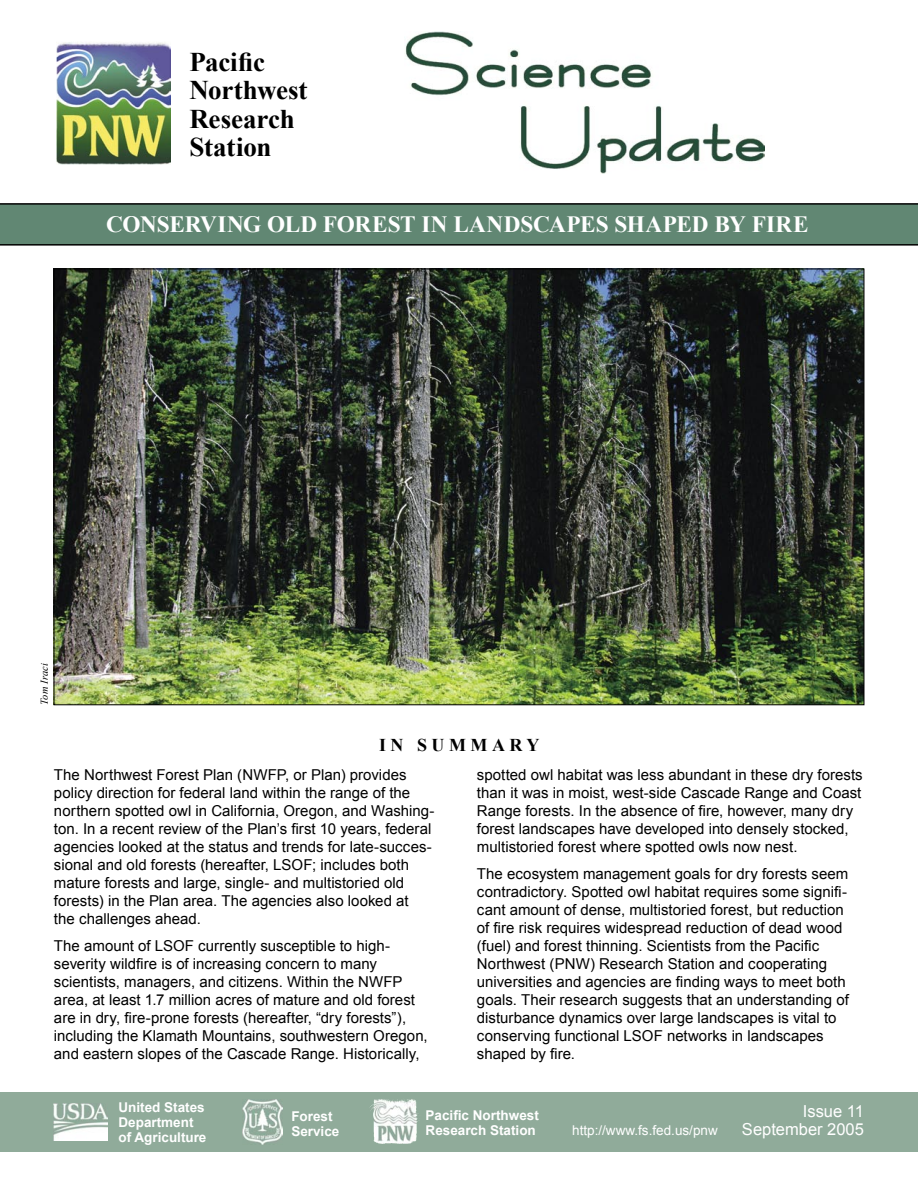
<style>
.page{position:relative;width:918px;height:1188px;background:#fff}
.page>*{position:absolute;margin:0;border:0;box-sizing:border-box;transform-origin:0 0}
.t1{font:700 27px "Times New Roman";letter-spacing:-.005em;color:#000}
.t2{font:700 23.25px "Times New Roman";letter-spacing:-.005em;color:#fff}
.t3{font:700 18px "Times New Roman";letter-spacing:.25em;color:#000}
.t4{font:16.5px "Arial";color:#fff}
.Summary{font:15px/18px "Arial";color:#000}
.t5{font:700 13.5px "Arial";color:#fff}
.t6{font:13.5px "Arial";color:#fff}
.t7{font:italic 10.5px "Times New Roman";color:#000}
</style>
<div class="page">
<img style="left:405px;top:32px;width:359px;height:142px">
<div style="left:0;top:1092px;width:918px;height:60px;background:#90ab9a"></div>
<svg style="left:0;top:203px;width:918px;height:43px;background:#5c7f6c"></svg>
<img style="left:54px;top:1103px;width:54px;height:37px">
<img style="left:381px;top:1099px;width:29px;height:3px">
<img style="left:56px;top:42px;width:115px;height:123px">
<img style="left:243px;top:1099px;width:40px;height:45px">
<img style="left:56px;top:271px;width:806px;height:432px">
<p class="t1" style="left:189px;top:43px;width:77px">Pacific</p>
<p class="t1" style="left:189px;top:71px;width:120px">Northwest</p>
<p class="t1" style="left:189px;top:100px;width:107px">Research</p>
<p class="t1" style="left:189px;top:128px;width:84px">Station</p>
<p class="t2" style="left:106px;top:208px;width:704px">CONSERVING OLD FOREST IN LANDSCAPES SHAPED BY FIRE</p>
<p class="t7" style="left:37px;top:705px;width:43px;rotate:-90deg">Tom Iraci</p>
<p class="t3" style="left:379px;top:733px;width:162px">IN SUMMARY</p>
<p class="Summary" style="left:54px;top:766px;width:382px">The Northwest Forest Plan (NWFP, or Plan) provides policy direction for federal land within the range of the northern spotted owl in California, Oregon, and Washing&shy;ton. In a recent review of the Plan’s first 10 years, federal agencies looked at the status and trends for late-succes&shy;sional and old forests (hereafter, LSOF; includes both mature forests and large, single- and multistoried old forests) in the Plan area. The agencies also looked at<br>the challenges ahead.</p>
<p class="Summary" style="left:54px;top:937px;width:375px">The amount of LSOF currently susceptible to high&shy;severity wildfire is of increasing concern to many scientists, managers, and citizens. Within the NWFP area, at least 1.7 million acres of mature and old forest are in dry, fire-prone forests (hereafter, “dry forests”), including the Klamath Mountains, southwestern Oregon, and eastern slopes of the Cascade Range. Historically,</p>
<p class="Summary" style="left:477px;top:766px;width:387px">spotted owl habitat was less abundant in these dry forests than it was in moist, west-side Cascade Range and Coast Range forests. In the absence of fire, however, many dry forest landscapes have developed into densely stocked, multistoried forest where spotted owls now nest.</p>
<p class="Summary" style="left:477px;top:865px;width:373px">The ecosystem management goals for dry forests seem contradictory. Spotted owl habitat requires some signifi&shy;cant amount of dense, multistoried forest, but reduction of fire risk requires widespread reduction of dead wood (fuel) and forest thinning. Scientists from the Pacific Northwest (PNW) Research Station and cooperating universities and agencies are finding ways to meet both goals. Their research suggests that an understanding of disturbance dynamics over large landscapes is vital to conserving functional LSOF networks in landscapes shaped by fire.</p>
<p class="t5" style="left:118px;top:1097px;width:88px">United States</p>
<p class="t5" style="left:118px;top:1112px;width:77px">Department</p>
<p class="t5" style="left:118px;top:1127px;width:90px">of Agriculture</p>
<p class="t5" style="left:426px;top:1106px;width:115px">Pacific Northwest</p>
<p class="t5" style="left:426px;top:1121px;width:112px">Research Station</p>
<p class="t5" style="left:291px;top:1107px;width:43px">Forest</p>
<p class="t5" style="left:291px;top:1122px;width:50px">Service</p>
<p class="t6" style="left:572px;top:1121px;width:147px">http://www.fs.fed.us/pnw</p>
<p class="t4" style="left:803px;top:1100px;width:63px">Issue 11</p>
<p class="t4" style="left:742px;top:1118px;width:123px">September 2005</p>
</div>
